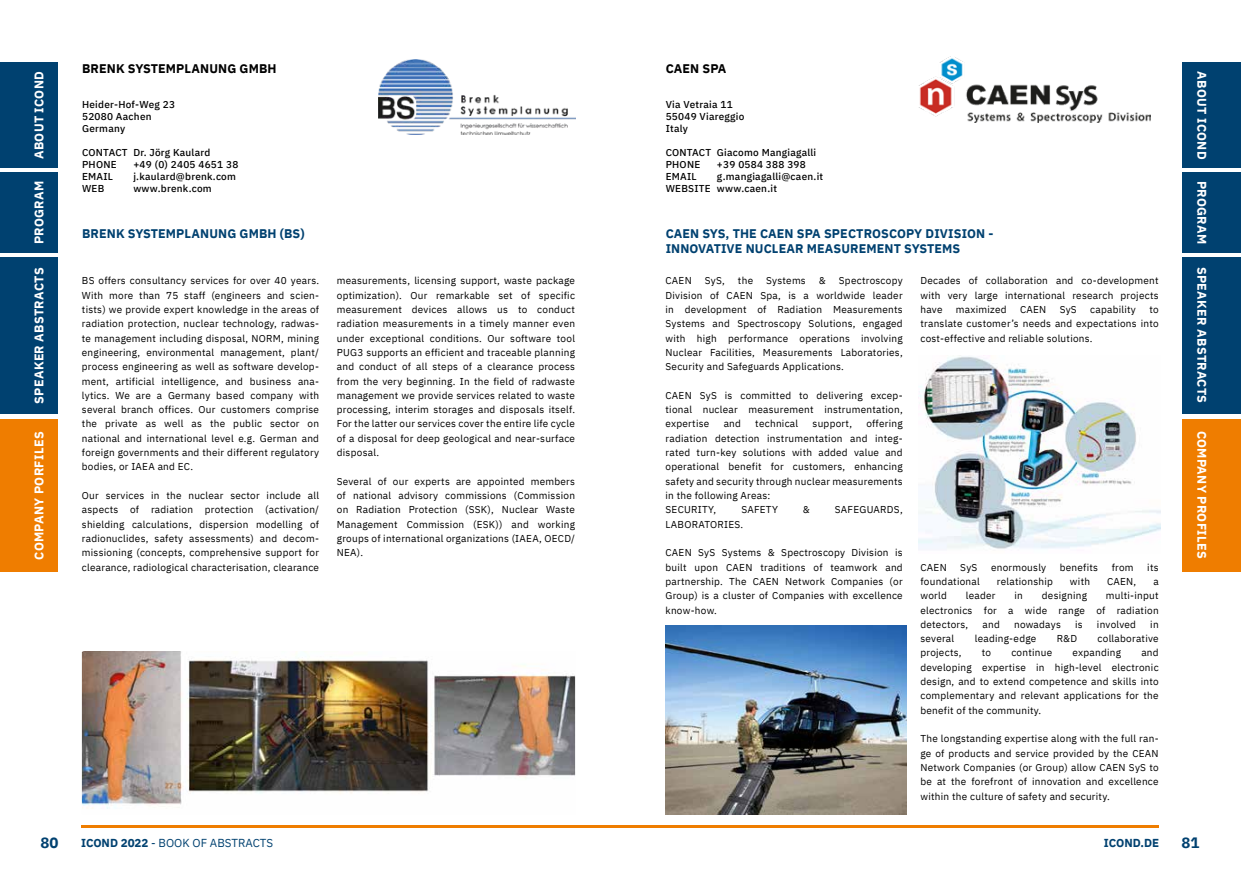
<style>
.page{position:relative;width:1241px;height:886px;background:#fff}
.page>*{position:absolute;margin:0;border:0;box-sizing:border-box;transform-origin:0 0}
.t1{font:700 15px "IBM Plex Sans";color:#004170}
.t2{font:700 12.5px/15px "IBM Plex Sans";letter-spacing:.01em;color:#004170}
.t3{font:700 12.5px "IBM Plex Sans";letter-spacing:.025em;color:#fff}
.t4{font:700 12.5px "IBM Plex Sans";letter-spacing:.01em;color:#000}
.t5{font:11.5px "IBM Plex Sans";color:#004170}
.t6{font:700 11.5px "IBM Plex Sans";color:#004170}
.t7{font:10px/14.2px "IBM Plex Sans";letter-spacing:.025em;color:#000;text-align:justify}
.t8{font:500 10px/12px "IBM Plex Sans";letter-spacing:.025em;color:#000}
.s1{font-weight:700}
</style>
<div class="page">
<div style="left:1182px;top:62px;width:58px;height:105px;background:#004170"></div>
<div style="left:1182px;top:172px;width:58px;height:80px;background:#004170"></div>
<div style="left:1182px;top:257px;width:58px;height:156px;background:#004170"></div>
<div style="left:1182px;top:419px;width:58px;height:152px;background:#ef7d00"></div>
<div style="left:0;top:63px;width:58px;height:105px;background:#004170"></div>
<div style="left:0;top:172px;width:58px;height:81px;background:#004170"></div>
<div style="left:0;top:258px;width:58px;height:156px;background:#004170"></div>
<div style="left:0;top:419px;width:58px;height:153px;background:#ef7d00"></div>
<hr style="left:82px;top:826px;width:1076px;height:2px;background:#ef7d00">
<img style="left:378px;top:59px;width:197px;height:76px">
<img style="left:82px;top:651px;width:493px;height:158px">
<img style="left:919px;top:57px;width:231px;height:65px">
<img style="left:665px;top:625px;width:241px;height:189px">
<img style="left:918px;top:356px;width:242px;height:193px">
<p class="t3" style="left:29px;top:159px;width:89px;rotate:-90deg">ABOUT ICOND</p>
<p class="t3" style="left:29px;top:244px;width:65px;rotate:-90deg">PROGRAM</p>
<p class="t3" style="left:29px;top:404px;width:138px;rotate:-90deg">SPEAKER ABSTRACTS</p>
<p class="t3" style="left:29px;top:560px;width:130px;rotate:-90deg">COMPANY PORFILES</p>
<p class="t4" style="left:82px;top:58px;width:196px">BRENK SYSTEMPLANUNG GMBH</p>
<p class="t8" style="left:82px;top:98px;width:94px">Heider-Hof-Weg 23<br>52080 Aachen<br>Germany</p>
<p class="t8" style="left:82px;top:146px;width:130px">CONTACT Dr. Jörg Kaulard<br>PHONE</p>
<p class="t8" style="left:133px;top:158px;width:106px">+49 (0) 2405 4651 38</p>
<p class="t8" style="left:82px;top:170px;width:32px">EMAIL</p>
<p class="t8" style="left:133px;top:170px;width:104px">j.kaulard@brenk.com</p>
<p class="t8" style="left:82px;top:182px;width:24px">WEB</p>
<p class="t8" style="left:133px;top:182px;width:80px">www.brenk.com</p>
<p class="t2" style="left:82px;top:225px;width:224px">BRENK SYSTEMPLANUNG GMBH (BS)</p>
<p class="t7" style="left:82px;top:273px;width:239px">BS offers consultancy services for over 40 years.<br>With more than 75 staff (engineers and scien&shy;tists) we provide expert knowledge in the areas of radiation protection, nuclear technology, radwas&shy;te management including disposal, NORM, mining engineering, environmental management, plant/ process engineering as well as software develop&shy;ment, artificial intelligence, and business ana&shy;lytics. We are a Germany based company with several branch offices. Our customers comprise the private as well as the public sector on national and international level e.g. German and foreign governments and their different regulatory bodies, or IAEA and EC.</p>
<p class="t7" style="left:82px;top:487px;width:239px">Our services in the nuclear sector include all aspects of radiation protection (activation/ shielding calculations, dispersion modelling of radionuclides, safety assessments) and decom&shy;missioning (concepts, comprehensive support for clearance, radiological characterisation, clearance</p>
<p class="t7" style="left:337px;top:273px;width:240px">measurements, licensing support, waste package optimization). Our remarkable set of specific measurement devices allows us to conduct radiation measurements in a timely manner even under exceptional conditions. Our software tool PUG3 supports an efficient and traceable planning and conduct of all steps of a clearance process from the very beginning. In the field of radwaste management we provide services related to waste processing, interim storages and disposals itself.<br>For the latter our services cover the entire life cycle of a disposal for deep geological and near-surface disposal.</p>
<p class="t7" style="left:337px;top:473px;width:240px">Several of our experts are appointed members of national advisory commissions (Commission on Radiation Protection (SSK), Nuclear Waste Management Commission (ESK)) and working groups of international organizations (IAEA, OECD/ NEA).</p>
<p class="t4" style="left:665px;top:58px;width:62px">CAEN SPA</p>
<p class="t8" style="left:665px;top:98px;width:80px">Via Vetraia 11<br>55049 Viareggio<br>Italy</p>
<p class="t8" style="left:665px;top:146px;width:152px">CONTACT Giacomo Mangiagalli<br>PHONE</p>
<p class="t8" style="left:717px;top:158px;width:90px">+39 0584 388 398</p>
<p class="t8" style="left:665px;top:170px;width:159px;text-indent:51px">g.mangiagalli@caen.it<br>WEBSITE www.caen.it</p>
<p class="t8" style="left:665px;top:170px;width:32px">EMAIL</p>
<p class="t2" style="left:665px;top:225px;width:329px">CAEN SYS, THE CAEN SPA SPECTROSCOPY DIVISION -<br>INNOVATIVE NUCLEAR MEASUREMENT SYSTEMS</p>
<p class="t7" style="left:665px;top:273px;width:28px">CAEN</p>
<p class="t7" style="left:704px;top:273px;width:22px">SyS,</p>
<p class="t7" style="left:737px;top:273px;width:17px">the</p>
<p class="t7" style="left:766px;top:273px;width:41px">Systems</p>
<p class="t7" style="left:818px;top:273px;width:8px">&amp;</p>
<p class="t7" style="left:665px;top:273px;width:239px;text-indent:173px">Spectroscopy Division of CAEN Spa, is a worldwide leader in development of Radiation Measurements Systems and Spectroscopy Solutions, engaged with high performance operations involving Nuclear Facilities, Measurements Laboratories, Security and Safeguards Applications.</p>
<p class="t7" style="left:665px;top:387px;width:239px">CAEN SyS is committed to delivering excep&shy;tional nuclear measurement instrumentation, expertise</p>
<p class="t7" style="left:665px;top:416px;width:239px;text-align:left;text-indent:201px">offering radiation detection instrumentation and integ&shy;rated turn-key solutions with added value and operational benefit for customers, enhancing safety and security through nuclear measurements in the following Areas:<br>SECURITY,</p>
<p class="t7" style="left:723px;top:416px;width:19px">and</p>
<p class="t7" style="left:755px;top:416px;width:44px">technical</p>
<p class="t7" style="left:812px;top:416px;width:41px">support,</p>
<p class="t7" style="left:741px;top:502px;width:38px">SAFETY</p>
<p class="t7" style="left:802px;top:502px;width:8px">&amp;</p>
<p class="t7" style="left:834px;top:502px;width:69px">SAFEGUARDS,</p>
<p class="t7" style="left:665px;top:516px;width:79px">LABORATORIES.</p>
<p class="t7" style="left:665px;top:545px;width:239px">CAEN SyS Systems &amp; Spectroscopy Division is built upon CAEN traditions of teamwork and partnership. The CAEN Network Companies (or Group) is a cluster of Companies with excellence know-how.</p>
<p class="t7" style="left:920px;top:273px;width:240px">Decades of collaboration and co-development with very large international research projects have</p>
<p class="t7" style="left:955px;top:301px;width:52px">maximized</p>
<p class="t7" style="left:1019px;top:301px;width:28px">CAEN</p>
<p class="t7" style="left:1059px;top:301px;width:19px">SyS</p>
<p class="t7" style="left:1089px;top:301px;width:47px">capability</p>
<p class="t7" style="left:920px;top:301px;width:240px;text-indent:229px">to translate customer’s needs and expectations into cost-effective and reliable solutions.</p>
<p class="t7" style="left:920px;top:559px;width:28px">CAEN</p>
<p class="t7" style="left:960px;top:559px;width:19px">SyS</p>
<p class="t7" style="left:990px;top:559px;width:57px">enormously</p>
<p class="t7" style="left:1059px;top:559px;width:40px">benefits</p>
<p class="t7" style="left:1111px;top:559px;width:23px">from</p>
<p class="t7" style="left:1147px;top:559px;width:13px">its</p>
<p class="t7" style="left:920px;top:573px;width:61px">foundational</p>
<p class="t7" style="left:996px;top:573px;width:58px">relationship</p>
<p class="t7" style="left:1069px;top:573px;width:22px">with</p>
<p class="t7" style="left:1106px;top:573px;width:31px">CAEN,</p>
<p class="t7" style="left:1153px;top:573px;width:7px">a</p>
<p class="t7" style="left:920px;top:588px;width:28px">world</p>
<p class="t7" style="left:965px;top:588px;width:31px">leader</p>
<p class="t7" style="left:1014px;top:588px;width:10px">in</p>
<p class="t7" style="left:1041px;top:588px;width:47px">designing</p>
<p class="t7" style="left:920px;top:588px;width:240px;text-indent:185px">multi-input electronics for a wide range of radiation detectors,</p>
<p class="t7" style="left:982px;top:616px;width:19px">and</p>
<p class="t7" style="left:1013px;top:616px;width:48px">nowadays</p>
<p class="t7" style="left:1074px;top:616px;width:9px">is</p>
<p class="t7" style="left:1096px;top:616px;width:41px">involved</p>
<p class="t7" style="left:1149px;top:616px;width:10px">in</p>
<p class="t7" style="left:920px;top:631px;width:35px">several</p>
<p class="t7" style="left:974px;top:631px;width:63px">leading-edge</p>
<p class="t7" style="left:1056px;top:631px;width:22px">R&amp;D</p>
<p class="t7" style="left:1097px;top:631px;width:63px">collaborative</p>
<p class="t7" style="left:920px;top:645px;width:43px">projects,</p>
<p class="t7" style="left:981px;top:645px;width:11px">to</p>
<p class="t7" style="left:1011px;top:645px;width:42px">continue</p>
<p class="t7" style="left:1072px;top:645px;width:50px">expanding</p>
<p class="t7" style="left:920px;top:645px;width:240px;text-indent:221px">and developing expertise in high-level electronic design, and to extend competence and skills into complementary and relevant applications for the benefit of the community.</p>
<p class="t7" style="left:920px;top:731px;width:240px">The longstanding expertise along with the full ran&shy;ge of products and service provided by the CEAN Network Companies (or Group) allow CAEN SyS to be at the forefront of innovation and excellence within the culture of safety and security.</p>
<p class="t3" style="left:1211px;top:71px;width:89px;rotate:90deg">ABOUT ICOND</p>
<p class="t3" style="left:1211px;top:181px;width:65px;rotate:90deg">PROGRAM</p>
<p class="t3" style="left:1211px;top:267px;width:138px;rotate:90deg">SPEAKER ABSTRACTS</p>
<p class="t3" style="left:1211px;top:431px;width:129px;rotate:90deg">COMPANY PROFILES</p>
<h1 class="t1" style="left:40px;top:831px;width:20px">80</h1>
<p class="t5" style="left:81px;top:834px;width:193px"><span class="s1">ICOND 2022</span> - BOOK OF ABSTRACTS</p>
<p class="t6" style="left:1103px;top:834px;width:57px">ICOND.DE</p>
<h1 class="t1" style="left:1181px;top:831px;width:19px">81</h1>
</div>
